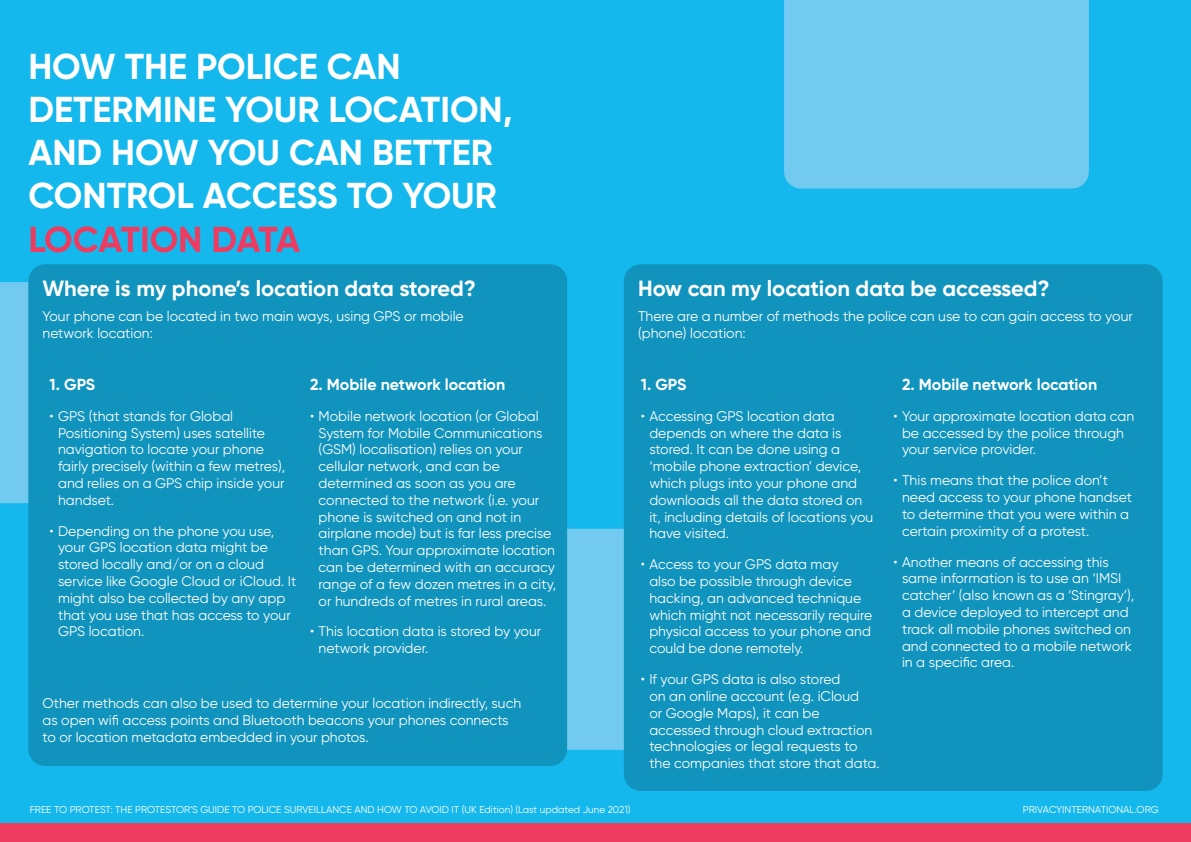
<style>
.page{position:relative;width:1191px;height:842px;background:#15b8ec}
.page>*{position:absolute;margin:0;border:0;box-sizing:border-box;transform-origin:0 0}
.Headings{font:700 36px/43.2px "Gilroy";color:#fff}
.Sub_Headings{font:700 22px "Gilroy";color:#fff}
.Bullet_Points{font:700 16px "Gilroy";color:#fff}
.Bullet_Points-2{font:14px/16.8px "Gilroy";color:#fff}
.Footnotes{font:10px "Gilroy";color:#fff}
.s1{color:#ee3b60}
</style>
<div class="page">
<div style="left:459px;top:529px;width:305px;height:221px;background:#72caf1;border-radius:17px"></div>
<div style="left:784px;top:0;width:305px;height:189px;background:#72caf1"></div>
<div style="left:0;top:282px;width:28px;height:221px;background:#72caf1"></div>
<div style="left:28px;top:264px;width:539px;height:502px;background:#1093bd;border-radius:17px"></div>
<div style="left:624px;top:264px;width:538px;height:527px;background:#1093bd;border-radius:17px"></div>
<div style="left:0;top:823px;width:1191px;height:19px;background:#ee3b60"></div>
<p class="Headings" style="left:28px;top:44px;width:486px">HOW THE POLICE CAN<br>DETERMINE YOUR LOCATION,<br>AND HOW YOU CAN BETTER<br>CONTROL ACCESS TO YOUR<br><span class="s1">LOCATION DATA</span></p>
<p class="Sub_Headings" style="left:43px;top:275px;width:435px">Where is my phone’s location data stored?</p>
<p class="Bullet_Points-2" style="left:43px;top:308px;width:423px">Your phone can be located in two main ways, using GPS or mobile network location:</p>
<p class="Bullet_Points" style="left:50px;top:374px;width:47px">1. GPS</p>
<p class="Bullet_Points-2" style="left:58px;top:407px;width:228px;text-indent:-9px">• GPS (that stands for Global<br>Positioning System) uses satellite navigation to locate your phone fairly precisely (within a few metres), and relies on a GPS chip inside your handset.</p>
<p class="Bullet_Points-2" style="left:58px;top:522px;width:240px;text-indent:-9px">• Depending on the phone you use, your GPS location data might be stored locally and/or on a cloud service like Google Cloud or iCloud. It might also be collected by any app that you use that has access to your<br>GPS location.</p>
<p class="Bullet_Points" style="left:310px;top:374px;width:197px">2. Mobile network location</p>
<p class="Bullet_Points-2" style="left:319px;top:407px;width:239px;text-indent:-9px">• Mobile network location (or Global System for Mobile Communications (GSM) localisation) relies on your cellular network, and can be determined as soon as you are connected to the network (i.e. your phone is switched on and not in airplane mode) but is far less precise than GPS. Your approximate location can be determined with an accuracy range of a few dozen metres in a city, or hundreds of metres in rural areas.</p>
<p class="Bullet_Points-2" style="left:319px;top:623px;width:224px;text-indent:-9px">• This location data is stored by your network provider.</p>
<p class="Bullet_Points-2" style="left:43px;top:695px;width:480px">Other methods can also be used to determine your location indirectly, such as open wifi access points and Bluetooth beacons your phones connects to or location metadata embedded in your photos.</p>
<p class="Sub_Headings" style="left:638px;top:275px;width:413px">How can my location data be accessed?</p>
<p class="Bullet_Points-2" style="left:638px;top:308px;width:496px">There are a number of methods the police can use to can gain access to your (phone) location:</p>
<p class="Bullet_Points" style="left:641px;top:374px;width:47px">1. GPS</p>
<p class="Bullet_Points-2" style="left:649px;top:407px;width:225px;text-indent:-9px">• Accessing GPS location data depends on where the data is stored. It can be done using a ‘mobile phone extraction’ device, which plugs into your phone and downloads all the data stored on it, including details of locations you have visited.</p>
<p class="Bullet_Points-2" style="left:649px;top:556px;width:224px;text-indent:-9px">• Access to your GPS data may<br>also be possible through device hacking, an advanced technique which might not necessarily require physical access to your phone and could be done remotely.</p>
<p class="Bullet_Points-2" style="left:649px;top:671px;width:232px;text-indent:-9px">• If your GPS data is also stored<br>on an online account (e.g. iCloud<br>or Google Maps), it can be accessed through cloud extraction technologies or legal requests to the companies that store that data.</p>
<p class="Bullet_Points" style="left:902px;top:374px;width:197px">2. Mobile network location</p>
<p class="Bullet_Points-2" style="left:902px;top:407px;width:234px;text-indent:-9px">• Your approximate location data can be accessed by the police through your service provider.</p>
<p class="Bullet_Points-2" style="left:902px;top:472px;width:231px;text-indent:-9px">• This means that the police don’t need access to your phone handset to determine that you were within a certain proximity of a protest.</p>
<p class="Bullet_Points-2" style="left:902px;top:553px;width:234px;text-indent:-9px">• Another means of accessing this same information is to use an ‘IMSI catcher’ (also known as a ‘Stingray’), a device deployed to intercept and track all mobile phones switched on and connected to a mobile network in a specific area.</p>
<p class="Footnotes" style="left:30px;top:803px;width:602px">FREE TO PROTEST: THE PROTESTOR’S GUIDE TO POLICE SURVEILLANCE AND HOW TO AVOID IT (UK Edition) (Last updated June 2021)</p>
<p class="Footnotes" style="left:1023px;top:803px;width:137px">PRIVACYINTERNATIONAL.ORG</p>
</div>
